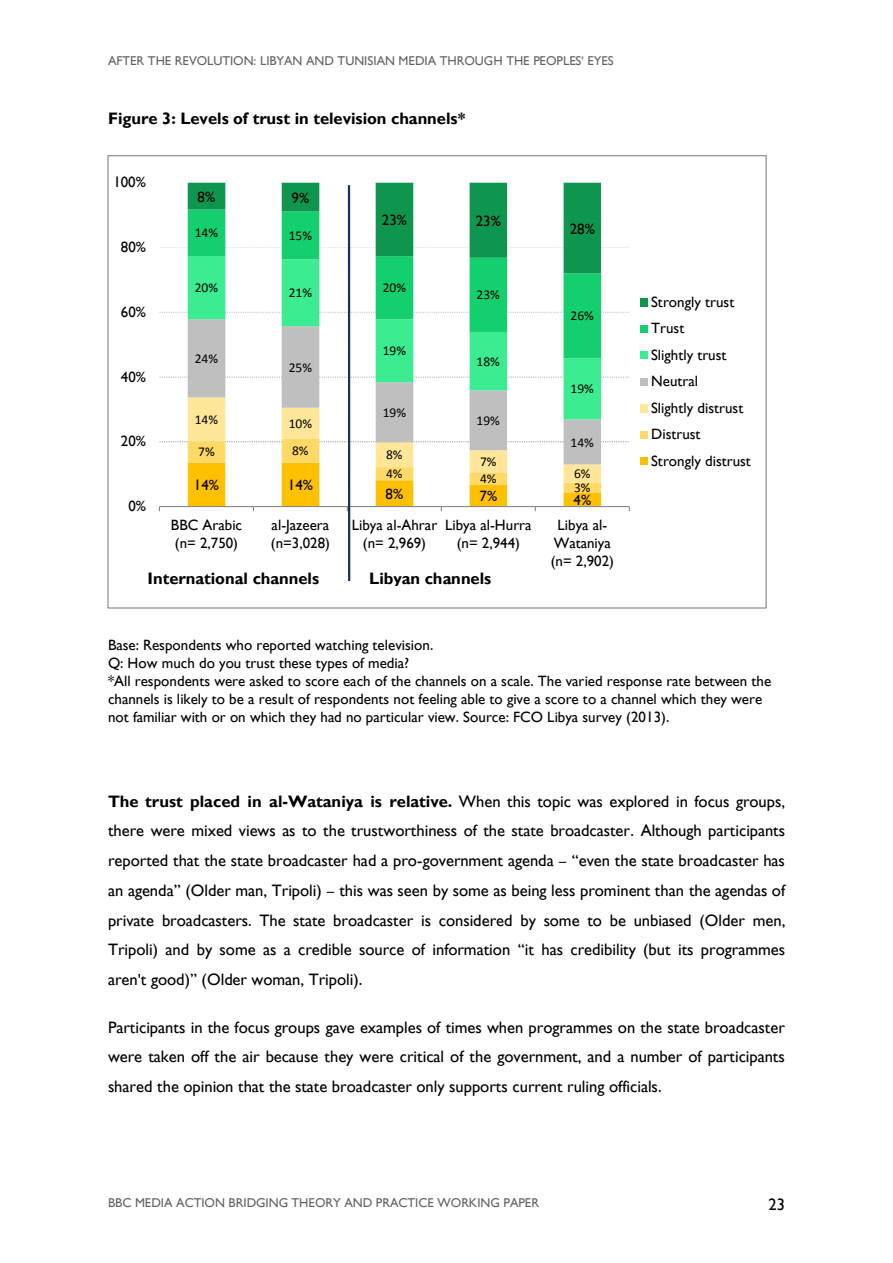
<style>
.page{position:relative;width:893px;height:1263px;background:#fff}
.page>*{position:absolute;margin:0;border:0;box-sizing:border-box;transform-origin:0 0}
.t1{font:16.5px/29.7px "Gill Sans";color:#000;text-align:justify}
.t2{font:700 16.5px "Gill Sans";color:#000}
.t3{font:15px/18px "Gill Sans";color:#000}
.t4{font:13.5px "Calibri";color:#000}
.t5{font:12.75px "Gill Sans";color:#616365}
.s1{font-weight:700}
</style>
<div class="page">
<svg style="left:159px;top:182px;width:470px;height:260px"></svg>
<svg style="left:188px;top:358px;width:413px;height:39px"></svg>
<svg style="left:188px;top:273px;width:413px;height:85px"></svg>
<svg style="left:188px;top:183px;width:413px;height:90px"></svg>
<hr style="left:159px;top:506px;width:470px;height:1px;background:#868686">
<svg style="left:188px;top:397px;width:413px;height:114px"></svg>
<div style="left:640px;top:298px;width:8px;height:8px;background:#0e964f"></div>
<div style="left:640px;top:325px;width:8px;height:8px;background:#13cf6d"></div>
<div style="left:640px;top:351px;width:8px;height:8px;background:#3bed90"></div>
<div style="left:640px;top:378px;width:8px;height:8px;background:#bfbfbf"></div>
<div style="left:640px;top:404px;width:8px;height:8px;background:#ffe699"></div>
<div style="left:640px;top:431px;width:8px;height:8px;background:#ffd966"></div>
<div style="left:640px;top:457px;width:8px;height:8px;background:#ffc000"></div>
<hr style="left:348px;top:185px;width:2px;height:396px;background:#15345c">
<p class="t5" style="left:108px;top:53px;width:507px">AFTER THE REVOLUTION: LIBYAN AND TUNISIAN MEDIA THROUGH THE PEOPLES' EYES</p>
<p class="t2" style="left:108px;top:108px;width:359px">Figure 3: Levels of trust in television channels*</p>
<p class="t3" style="left:113px;top:173px;width:34px">100%</p>
<p class="t3" style="left:121px;top:238px;width:27px">80%</p>
<p class="t3" style="left:121px;top:303px;width:27px">60%</p>
<p class="t3" style="left:121px;top:367px;width:27px">40%</p>
<p class="t3" style="left:121px;top:432px;width:27px">20%</p>
<p class="t3" style="left:128px;top:497px;width:19px">0%</p>
<p class="t3" style="left:198px;top:187px;width:19px">8%</p>
<p class="t3" style="left:292px;top:188px;width:19px">9%</p>
<p class="t4" style="left:195px;top:227px;width:25px">14%</p>
<p class="t4" style="left:289px;top:230px;width:25px">15%</p>
<p class="t3" style="left:382px;top:211px;width:27px">23%</p>
<p class="t3" style="left:476px;top:211px;width:27px">23%</p>
<p class="t3" style="left:570px;top:219px;width:27px">28%</p>
<p class="t4" style="left:195px;top:282px;width:25px">20%</p>
<p class="t4" style="left:289px;top:287px;width:25px">21%</p>
<p class="t4" style="left:383px;top:282px;width:25px">20%</p>
<p class="t4" style="left:477px;top:289px;width:25px">23%</p>
<p class="t4" style="left:571px;top:310px;width:25px">26%</p>
<p class="t4" style="left:195px;top:353px;width:25px">24%</p>
<p class="t4" style="left:289px;top:361px;width:25px">25%</p>
<p class="t4" style="left:383px;top:345px;width:25px">19%</p>
<p class="t4" style="left:477px;top:356px;width:25px">18%</p>
<p class="t4" style="left:571px;top:383px;width:25px">19%</p>
<p class="t4" style="left:195px;top:414px;width:25px">14%</p>
<p class="t4" style="left:289px;top:418px;width:25px">10%</p>
<p class="t4" style="left:383px;top:407px;width:25px">19%</p>
<p class="t4" style="left:477px;top:415px;width:25px">19%</p>
<p class="t4" style="left:198px;top:446px;width:18px">7%</p>
<p class="t4" style="left:292px;top:445px;width:18px">8%</p>
<p class="t4" style="left:386px;top:449px;width:18px">8%</p>
<p class="t4" style="left:480px;top:456px;width:18px">7%</p>
<p class="t4" style="left:571px;top:436px;width:25px">14%</p>
<p class="t3" style="left:194px;top:476px;width:27px">14%</p>
<p class="t3" style="left:288px;top:476px;width:27px">14%</p>
<p class="t4" style="left:574px;top:468px;width:18px">6%</p>
<p class="t4" style="left:386px;top:468px;width:18px">4%</p>
<p class="t4" style="left:480px;top:473px;width:18px">4%</p>
<p class="t4" style="left:574px;top:482px;width:18px">3%</p>
<p class="t3" style="left:386px;top:485px;width:19px">8%</p>
<p class="t3" style="left:480px;top:487px;width:19px">7%</p>
<p class="t3" style="left:573px;top:491px;width:19px">4%</p>
<p class="t3" style="left:171px;top:516px;width:73px">BBC Arabic</p>
<p class="t3" style="left:175px;top:534px;width:65px">(n= 2,750)</p>
<p class="t3" style="left:272px;top:516px;width:59px">al-Jazeera</p>
<p class="t3" style="left:271px;top:534px;width:61px">(n=3,028)</p>
<p class="t3" style="left:352px;top:516px;width:87px">Libya al-Ahrar</p>
<p class="t3" style="left:363px;top:534px;width:65px">(n= 2,969)</p>
<p class="t3" style="left:445px;top:516px;width:88px">Libya al-Hurra</p>
<p class="t3" style="left:457px;top:534px;width:65px">(n= 2,944)</p>
<p class="t3" style="left:558px;top:516px;width:51px">Libya al-</p>
<p class="t3" style="left:554px;top:534px;width:59px">Wataniya</p>
<p class="t3" style="left:551px;top:552px;width:65px">(n= 2,902)</p>
<p class="t2" style="left:147px;top:569px;width:173px">International channels</p>
<p class="t2" style="left:369px;top:569px;width:124px">Libyan channels</p>
<p class="t3" style="left:651px;top:293px;width:85px">Strongly trust</p>
<p class="t3" style="left:651px;top:319px;width:35px">Trust</p>
<p class="t3" style="left:651px;top:346px;width:77px">Slightly trust</p>
<p class="t3" style="left:651px;top:372px;width:48px">Neutral</p>
<p class="t3" style="left:651px;top:399px;width:94px">Slightly distrust</p>
<p class="t3" style="left:651px;top:425px;width:51px">Distrust</p>
<p class="t3" style="left:651px;top:452px;width:101px">Strongly distrust</p>
<p class="t3" style="left:108px;top:635px;width:327px">Base: Respondents who reported watching television.</p>
<p class="t3" style="left:108px;top:653px;width:665px">Q: How much do you trust these types of media?<br>*All respondents were asked to score each of the channels on a scale. The varied response rate between the channels is likely to be a result of respondents not feeling able to give a score to a channel which they were not familiar with or on which they had no particular view. Source: FCO Libya survey (2013).</p>
<p class="t1" style="left:108px;top:786px;width:679px"><span class="s1">The trust placed in al-Wataniya is relative.</span> When this topic was explored in focus groups, there were mixed views as to the trustworthiness of the state broadcaster. Although participants reported that the state broadcaster had a pro-government agenda – “even the state broadcaster has an agenda” (Older man, Tripoli) – this was seen by some as being less prominent than the agendas of private broadcasters. The state broadcaster is considered by some to be unbiased (Older men, Tripoli) and by some as a credible source of information “it has credibility (but its programmes aren't good)” (Older woman, Tripoli).</p>
<p class="t1" style="left:108px;top:1012px;width:678px">Participants in the focus groups gave examples of times when programmes on the state broadcaster were taken off the air because they were critical of the government, and a number of participants shared the opinion that the state broadcaster only supports current ruling officials.</p>
<p class="t5" style="left:108px;top:1195px;width:433px">BBC MEDIA ACTION BRIDGING THEORY AND PRACTICE WORKING PAPER</p>
<p class="t1" style="left:769px;top:1190px;width:18px">23</p>
</div>
